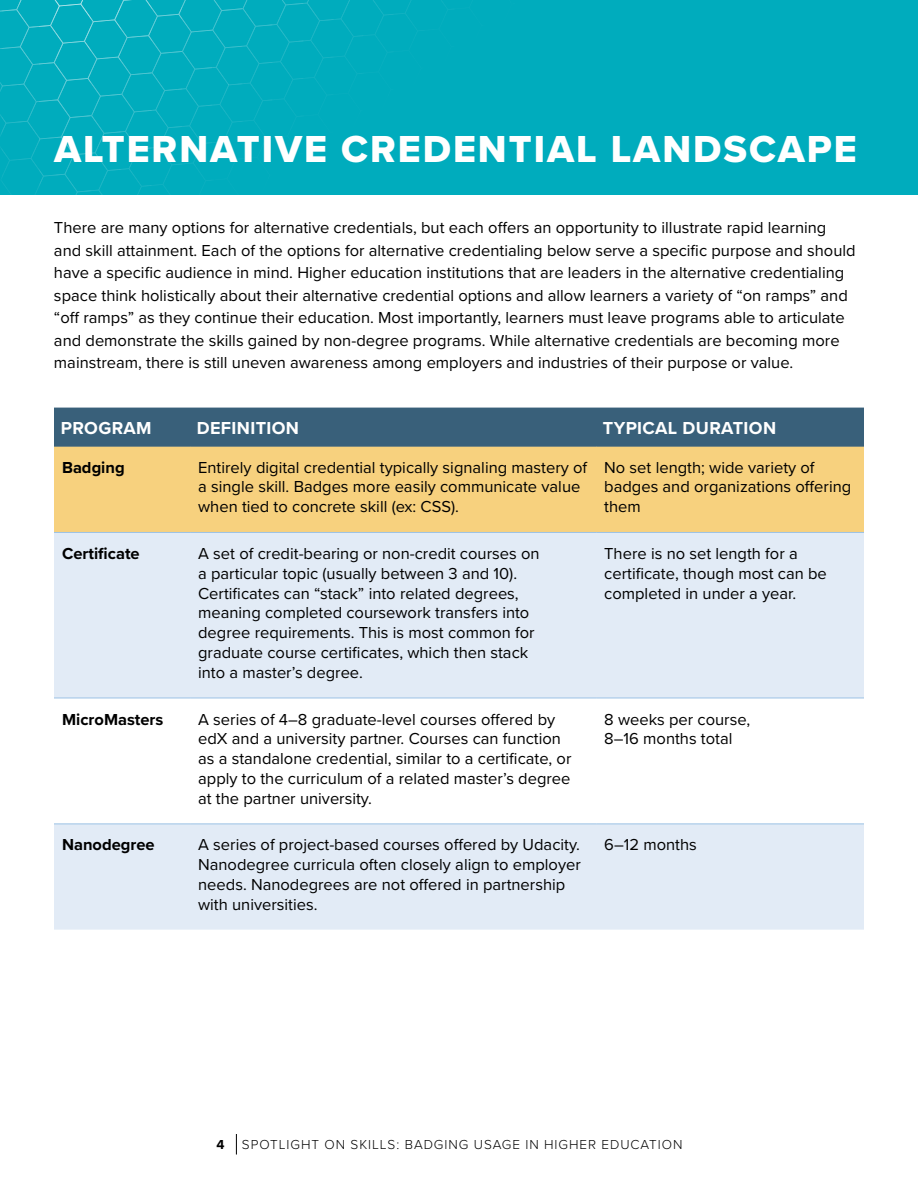
<style>
.page{position:relative;width:918px;height:1188px;background:#fff}
.page>*{position:absolute;margin:0;border:0;box-sizing:border-box;transform-origin:0 0}
.t1{font:39px "Proxima Nova Extrabld";letter-spacing:.05em;color:#fff}
.t2{font:700 18px "Proxima Nova";letter-spacing:.02em;color:#fff}
.t3{font:16.5px/19.8px "Proxima Nova";color:#000}
.t4{font:700 16.5px "Proxima Nova";color:#000}
.t5{font:300 13.5px "Proxima Nova";letter-spacing:.07em;color:#000}
.t6{font:700 13.5px "Proxima Nova";color:#000}
</style>
<div class="page">
<svg style="left:236px;top:1134px;width:1px;height:21px"></svg>
<div style="left:0;top:0;width:918px;height:194px;background:#00acbd"></div>
<img style="left:103px;top:20px;width:19px;height:11px">
<img style="left:0;top:0;width:103px;height:92px">
<img style="left:145px;top:0;width:8px;height:9px">
<svg style="left:115px;top:0;width:17px;height:20px"></svg>
<img style="left:115px;top:0;width:9px;height:8px">
<img style="left:127px;top:36px;width:30px;height:37px">
<img style="left:165px;top:89px;width:30px;height:37px">
<img style="left:202px;top:142px;width:13px;height:2px">
<img style="left:92px;top:31px;width:35px;height:26px">
<img style="left:131px;top:73px;width:34px;height:37px">
<img style="left:168px;top:126px;width:34px;height:37px">
<img style="left:97px;top:57px;width:34px;height:37px">
<img style="left:134px;top:110px;width:34px;height:37px">
<img style="left:172px;top:163px;width:24px;height:4px">
<img style="left:62px;top:52px;width:35px;height:26px">
<img style="left:100px;top:94px;width:34px;height:37px">
<img style="left:138px;top:147px;width:34px;height:20px">
<img style="left:67px;top:78px;width:33px;height:38px">
<img style="left:104px;top:131px;width:34px;height:36px">
<img style="left:32px;top:74px;width:35px;height:26px">
<img style="left:70px;top:116px;width:34px;height:37px">
<img style="left:36px;top:100px;width:34px;height:37px">
<img style="left:74px;top:153px;width:34px;height:14px">
<img style="left:27px;top:95px;width:9px;height:26px">
<img style="left:40px;top:137px;width:34px;height:37px">
<img style="left:77px;top:190px;width:11px;height:3px">
<img style="left:6px;top:121px;width:34px;height:37px">
<img style="left:43px;top:174px;width:34px;height:20px">
<img style="left:0;top:116px;width:6px;height:20px">
<img style="left:10px;top:158px;width:33px;height:36px">
<img style="left:88px;top:167px;width:122px;height:27px">
<img style="left:0;top:143px;width:10px;height:34px">
<img style="left:2px;top:180px;width:11px;height:14px">
<img style="left:384px;top:13px;width:28px;height:10px">
<svg style="left:405px;top:0;width:7px;height:14px"></svg>
<img style="left:373px;top:0;width:11px;height:35px">
<img style="left:338px;top:0;width:12px;height:19px">
<img style="left:353px;top:35px;width:31px;height:12px">
<img style="left:341px;top:19px;width:12px;height:37px">
<img style="left:320px;top:19px;width:21px;height:2px">
<img style="left:286px;top:3px;width:34px;height:37px">
<img style="left:323px;top:56px;width:28px;height:9px">
<img style="left:289px;top:40px;width:34px;height:37px">
<img style="left:289px;top:40px;width:22px;height:2px">
<img style="left:277px;top:5px;width:9px;height:19px">
<img style="left:293px;top:77px;width:29px;height:11px">
<img style="left:255px;top:24px;width:34px;height:38px">
<img style="left:235px;top:0;width:13px;height:9px">
<img style="left:280px;top:62px;width:13px;height:37px">
<img style="left:259px;top:62px;width:19px;height:2px">
<img style="left:242px;top:9px;width:13px;height:37px">
<img style="left:222px;top:9px;width:21px;height:2px">
<img style="left:247px;top:26px;width:8px;height:20px">
<img style="left:263px;top:99px;width:30px;height:12px">
<img style="left:225px;top:46px;width:34px;height:37px">
<img style="left:210px;top:0;width:12px;height:30px">
<img style="left:229px;top:83px;width:34px;height:36px">
<img style="left:191px;top:30px;width:34px;height:18px">
<img style="left:191px;top:30px;width:22px;height:2px">
<img style="left:178px;top:0;width:8px;height:14px">
<img style="left:216px;top:48px;width:9px;height:19px">
<img style="left:232px;top:120px;width:30px;height:12px">
<svg style="left:229px;top:85px;width:1px;height:12px"></svg>
<img style="left:195px;top:67px;width:34px;height:37px">
<img style="left:157px;top:14px;width:34px;height:37px">
<img style="left:195px;top:104px;width:37px;height:38px">
<img style="left:157px;top:51px;width:38px;height:38px">
<img style="left:152px;top:9px;width:5px;height:7px">
<img style="left:161px;top:51px;width:21px;height:2px">
<img style="left:199px;top:104px;width:21px;height:2px">
<img style="left:186px;top:69px;width:9px;height:20px">
<img style="left:141px;top:16px;width:16px;height:20px">
<img style="left:140px;top:36px;width:21px;height:25px">
<img style="left:177px;top:89px;width:21px;height:25px">
<svg style="left:157px;top:54px;width:4px;height:7px"></svg>
<div style="left:54px;top:408px;width:810px;height:38px;background:#39607a"></div>
<div style="left:54px;top:447px;width:810px;height:85px;background:#f7d17e"></div>
<svg style="left:54px;top:533px;width:810px;height:397px;fill:#e2ebf6"></svg>
<hr style="left:54px;top:532px;width:136px;height:1px;background:#9cc2e5">
<hr style="left:190px;top:532px;width:406px;height:1px;background:#9cc2e5">
<hr style="left:596px;top:532px;width:268px;height:1px;background:#9cc2e5">
<hr style="left:54px;top:698px;width:136px;height:1px;background:#9cc2e5">
<hr style="left:190px;top:698px;width:406px;height:1px;background:#9cc2e5">
<hr style="left:596px;top:698px;width:268px;height:1px;background:#9cc2e5">
<hr style="left:54px;top:824px;width:136px;height:1px;background:#9cc2e5">
<hr style="left:190px;top:824px;width:406px;height:1px;background:#9cc2e5">
<hr style="left:596px;top:824px;width:268px;height:1px;background:#9cc2e5">
<hr style="left:54px;top:446px;width:136px;height:1px;background:#39607a">
<hr style="left:190px;top:446px;width:406px;height:1px;background:#39607a">
<hr style="left:596px;top:446px;width:268px;height:1px;background:#39607a">
<h1 class="t1" style="left:54px;top:120px;width:804px">ALTERNATIVE CREDENTIAL LANDSCAPE</h1>
<p class="t3" style="left:54px;top:216px;width:803px;line-height:22.5px">There are many options for alternative credentials, but each offers an opportunity to illustrate rapid learning and skill attainment. Each of the options for alternative credentialing below serve a specific purpose and should have a specific audience in mind. Higher education institutions that are leaders in the alternative credentialing space think holistically about their alternative credential options and allow learners a variety of “on ramps” and “off ramps” as they continue their education. Most importantly, learners must leave programs able to articulate and demonstrate the skills gained by non-degree programs. While alternative credentials are becoming more mainstream, there is still uneven awareness among employers and industries of their purpose or value.</p>
<p class="t2" style="left:61px;top:415px;width:92px">PROGRAM</p>
<p class="t2" style="left:197px;top:415px;width:104px">DEFINITION</p>
<p class="t2" style="left:603px;top:415px;width:175px">TYPICAL DURATION</p>
<p class="t4" style="left:62px;top:455px;width:64px">Badging</p>
<p class="t3" style="left:198px;top:457px;width:391px">Entirely digital credential typically signaling mastery of a single skill. Badges more easily communicate value when tied to concrete skill (ex: CSS).</p>
<p class="t3" style="left:604px;top:457px;width:249px">No set length; wide variety of badges and organizations offering them</p>
<p class="t4" style="left:62px;top:541px;width:79px">Certificate</p>
<p class="t3" style="left:198px;top:543px;width:343px">A set of credit-bearing or non-credit courses on a particular topic (usually between 3 and 10).<br>Certificates can “stack” into related degrees, meaning completed coursework transfers into degree requirements. This is most common for graduate course certificates, which then stack into a master’s degree.</p>
<p class="t3" style="left:604px;top:543px;width:224px">There is no set length for a certificate, though most can be completed in under a year.</p>
<p class="t4" style="left:62px;top:707px;width:103px">MicroMasters</p>
<p class="t3" style="left:198px;top:708px;width:375px">A series of 4–8 graduate-level courses offered by edX and a university partner. Courses can function as a standalone credential, similar to a certificate, or apply to the curriculum of a related master’s degree at the partner university.</p>
<p class="t3" style="left:604px;top:708px;width:148px">8 weeks per course,<br>8–16 months total</p>
<p class="t4" style="left:62px;top:833px;width:94px">Nanodegree</p>
<p class="t3" style="left:198px;top:834px;width:384px">A series of project-based courses offered by Udacity.<br>Nanodegree curricula often closely align to employer needs. Nanodegrees are not offered in partnership with universities.</p>
<p class="t3" style="left:604px;top:834px;width:94px">6–12 months</p>
<p class="t6" style="left:217px;top:1134px;width:10px">4</p>
<p class="t5" style="left:242px;top:1134px;width:442px">SPOTLIGHT ON SKILLS: BADGING USAGE IN HIGHER EDUCATION</p>
</div>
